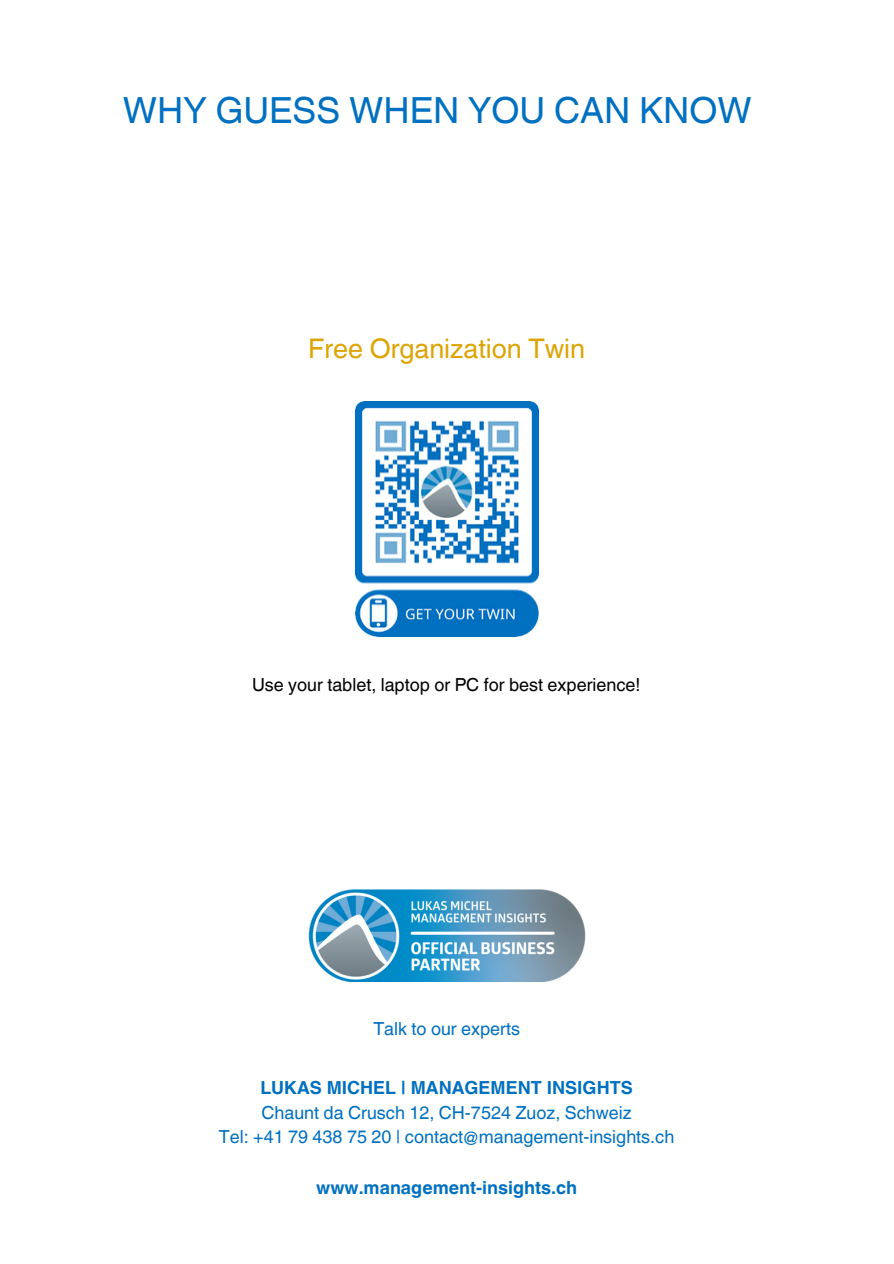
<style>
.page{position:relative;width:894px;height:1264px;background:#fff}
.page>*{position:absolute;margin:0;border:0;box-sizing:border-box;transform-origin:0 0}
.t1{font:36px "Helvetica World";color:#0070c0}
.t2{font:27px "Helvetica World";color:#dca405}
.t3{font:18px "Helvetica World";color:#0070c0}
.t4{font:700 18px "Helvetica World";color:#0070c0}
.t5{font:18px "Helvetica World";color:#000}
</style>
<div class="page">
<img style="left:355px;top:401px;width:183px;height:236px">
<img style="left:308px;top:889px;width:277px;height:92px">
<p class="t1" style="left:123px;top:89px;width:630px">WHY GUESS WHEN YOU CAN KNOW</p>
<h1 class="t2" style="left:308px;top:333px;width:278px">Free Organization Twin</h1>
<p class="t5" style="left:252px;top:673px;width:390px">Use your tablet, laptop or PC for best experience!</p>
<h2 class="t3" style="left:373px;top:1017px;width:148px">Talk to our experts</h2>
<p class="t4" style="left:260px;top:1072px;width:374px">LUKAS MICHEL | MANAGEMENT INSIGHTS</p>
<p class="t3" style="left:261px;top:1101px;width:371px">Chaunt da Crusch 12, CH-7524 Zuoz, Schweiz</p>
<p class="t3" style="left:219px;top:1126px;width:457px">Tel: +41 79 438 75 20 | contact@management-insights.ch</p>
<p class="t4" style="left:316px;top:1172px;width:262px">www.management-insights.ch</p>
</div>
